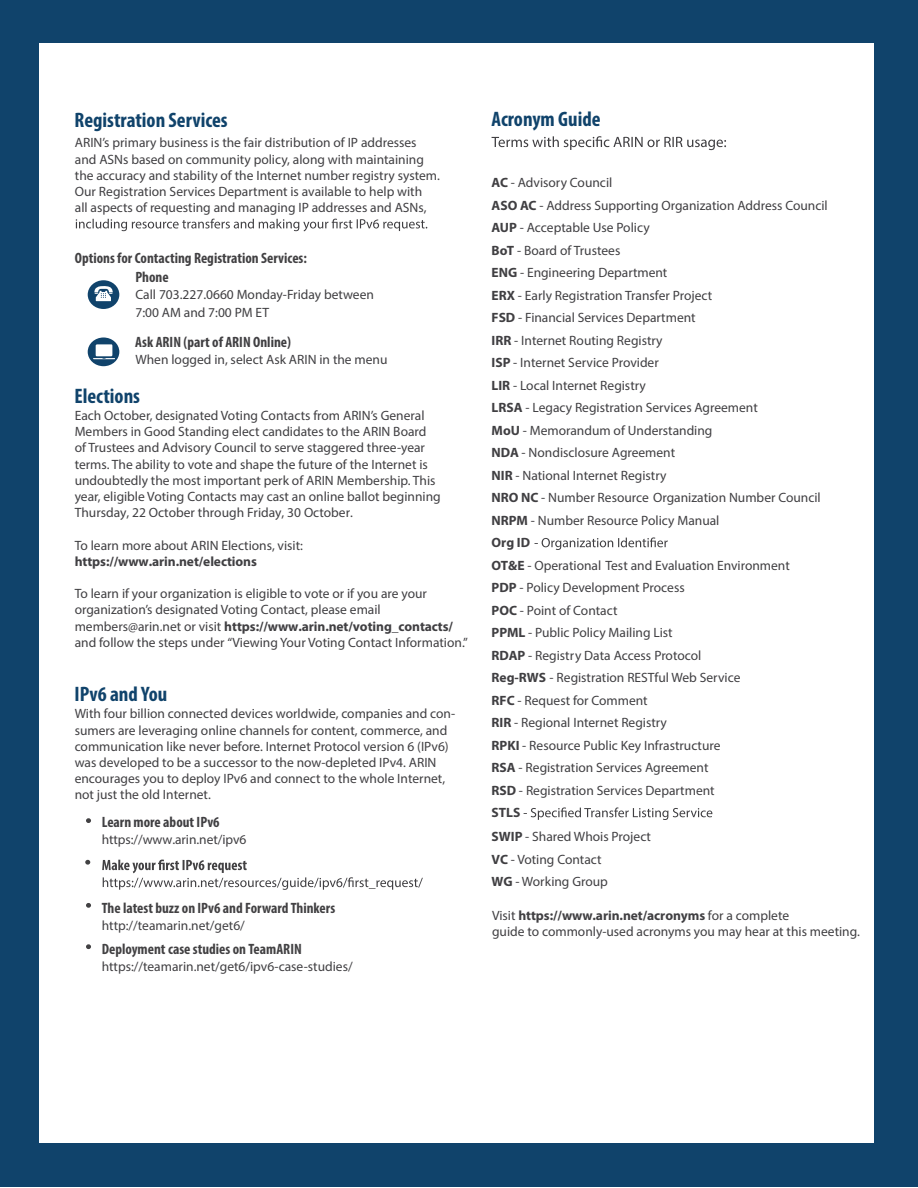
<style>
.page{position:relative;width:918px;height:1188px;background:#fff}
.page>*{position:absolute;margin:0;border:0;box-sizing:border-box;transform-origin:0 0}
.t1{font:700 condensed 21px "Myriad Pro";color:#10436b}
.t2{font:700 condensed 15px "Myriad Pro";color:#424143}
.t3{font:700 condensed 15px "Myriad Pro";color:#403f42}
.t4{font:13.5px/22.5px "Myriad Pro";color:#403f42}
.t5{font:700 13.5px "Myriad Pro";letter-spacing:-.005em;color:#403f42}
.s1{color:#424143}
.s2{font-weight:700}
</style>
<div class="page">
<div style="left:0;top:0;width:918px;height:1186px;background:#10436b"></div>
<div style="left:40px;top:43px;width:834px;height:1099px;background:#fff"></div>
<svg style="left:86px;top:818px;width:5px;height:5px"></svg>
<svg style="left:85px;top:860px;width:5px;height:5px"></svg>
<svg style="left:86px;top:903px;width:5px;height:5px"></svg>
<svg style="left:86px;top:944px;width:5px;height:5px"></svg>
<div style="left:88px;top:338px;width:31px;height:28px;background:#10436b;border-radius:50%"></div>
<div style="left:95px;top:344px;width:18px;height:12px;background:#fff"></div>
<svg style="left:93px;top:358px;width:22px;height:1px"></svg>
<svg style="left:76px;top:219px;width:351px;height:12px"></svg>
<svg style="left:102px;top:860px;width:321px;height:30px"></svg>
<svg style="left:535px;top:537px;width:133px;height:13px"></svg>
<svg style="left:524px;top:807px;width:188px;height:13px"></svg>
<svg style="left:492px;top:136px;width:234px;height:14px"></svg>
<div style="left:88px;top:280px;width:31px;height:29px;background:#10436b;border-radius:50%"></div>
<svg style="left:94px;top:286px;width:19px;height:15px"></svg>
<h1 class="t1" style="left:75px;top:107px;width:155px">Registration Services</h1>
<p class="t4" style="left:75px;top:135px;width:367px;line-height:16.2px">ARIN’s primary business is the fair distribution of IP addresses and ASNs based on community policy, along with maintaining the accuracy and stability of the Internet number registry system.<br>Our Registration Services Department is available to help with<br>all aspects of requesting and managing IP addresses and ASNs,</p>
<p class="t2" style="left:75px;top:248px;width:234px">Options for Contacting Registration Services:</p>
<p class="t2" style="left:135px;top:268px;width:35px">Phone</p>
<p class="t4" style="left:135px;top:285px;width:240px;line-height:18.1px">Call 703.227.0660 Monday-Friday between<br>7:00 AM and 7:00 PM ET</p>
<p class="t3" style="left:135px;top:333px;width:157px"><span class="s1">Ask ARIN</span> (part of ARIN Online)</p>
<p class="t4" style="left:135px;top:348px;width:254px">When logged in, select Ask ARIN in the menu</p>
<h1 class="t1" style="left:75px;top:383px;width:67px">Elections</h1>
<p class="t4" style="left:75px;top:407px;width:368px;line-height:16.2px">Each October, designated Voting Contacts from ARIN’s General Members in Good Standing elect candidates to the ARIN Board of Trustees and Advisory Council to serve staggered three-year terms. The ability to vote and shape the future of the Internet is undoubtedly the most important perk of ARIN Membership. This year, eligible Voting Contacts may cast an online ballot beginning Thursday, 22 October through Friday, 30 October.</p>
<p class="t4" style="left:75px;top:534px;width:230px">To learn more about ARIN Elections, visit:</p>
<p class="t5" style="left:75px;top:552px;width:184px">https://www.arin.net/elections</p>
<p class="t4" style="left:75px;top:585px;width:395px;line-height:16.2px">To learn if your organization is eligible to vote or if you are your organization’s designated Voting Contact, please email members@arin.net or visit <span class="s2">https://www.arin.net/voting_contacts/ </span>and follow the steps under “Viewing Your Voting Contact Information.”</p>
<h1 class="t1" style="left:75px;top:681px;width:94px">IPv6 and You</h1>
<p class="t4" style="left:75px;top:706px;width:382px;line-height:16.2px">With four billion connected devices worldwide, companies and con&shy;sumers are leveraging online channels for content, commerce, and communication like never before. Internet Protocol version 6 (IPv6) was developed to be a successor to the now-depleted IPv4. ARIN encourages you to deploy IPv6 and connect to the whole Internet, not just the old Internet.</p>
<p class="t3" style="left:102px;top:813px;width:119px">Learn more about IPv6</p>
<p class="t4" style="left:102px;top:828px;width:146px">https://www.arin.net/ipv6</p>
<p class="t2" style="left:102px;top:899px;width:235px">The latest buzz on IPv6 and Forward Thinkers</p>
<p class="t4" style="left:102px;top:914px;width:145px">http://teamarin.net/get6/</p>
<p class="t2" style="left:102px;top:940px;width:202px">Deployment case studies on TeamARIN</p>
<p class="t4" style="left:102px;top:955px;width:252px">https://teamarin.net/get6/ipv6-case-studies/</p>
<h1 class="t1" style="left:492px;top:106px;width:110px">Acronym Guide</h1>
<p class="t4" style="left:492px;top:171px;width:338px"><span class="s2">AC</span> - Advisory Council<br><span class="s2">ASO AC</span> - Address Supporting Organization Address Council <span class="s2">AUP</span> - Acceptable Use Policy<br><span class="s2">BoT</span> - Board of Trustees<br><span class="s2">ENG</span> - Engineering Department<br><span class="s2">ERX</span> - Early Registration Transfer Project<br><span class="s2">FSD</span> - Financial Services Department<br><span class="s2">IRR</span> - Internet Routing Registry<br><span class="s2">ISP</span> - Internet Service Provider<br><span class="s2">LIR</span> - Local Internet Registry<br><span class="s2">LRSA</span> - Legacy Registration Services Agreement<br><span class="s2">MoU</span> - Memorandum of Understanding<br><span class="s2">NDA</span> - Nondisclosure Agreement<br><span class="s2">NIR</span> - National Internet Registry<br><span class="s2">NRO NC</span> - Number Resource Organization Number Council <span class="s2">NRPM</span> - Number Resource Policy Manual<br><span class="s2">Org ID<br>OT&amp;E</span> - Operational Test and Evaluation Environment<br><span class="s2">PDP</span> - Policy Development Process<br><span class="s2">POC</span> - Point of Contact<br><span class="s2">PPML</span> - Public Policy Mailing List<br><span class="s2">RDAP</span> - Registry Data Access Protocol<br><span class="s2">Reg-RWS</span> - Registration RESTful Web Service<br><span class="s2">RFC</span> - Request for Comment<br><span class="s2">RIR</span> - Regional Internet Registry<br><span class="s2">RPKI</span> - Resource Public Key Infrastructure<br><span class="s2">RSA</span> - Registration Services Agreement<br><span class="s2">RSD</span> - Registration Services Department<br><span class="s2">STLS</span></p>
<p class="t4" style="left:492px;top:825px;width:161px"><span class="s2">SWIP</span> - Shared Whois Project<br><span class="s2">VC</span> - Voting Contact<br><span class="s2">WG</span> - Working Group</p>
<p class="t4" style="left:492px;top:907px;width:369px;line-height:16.2px">Visit <span class="s2">https://www.arin.net/acronyms</span> for a complete<br>guide to commonly-used acronyms you may hear at this meeting.</p>
</div>
